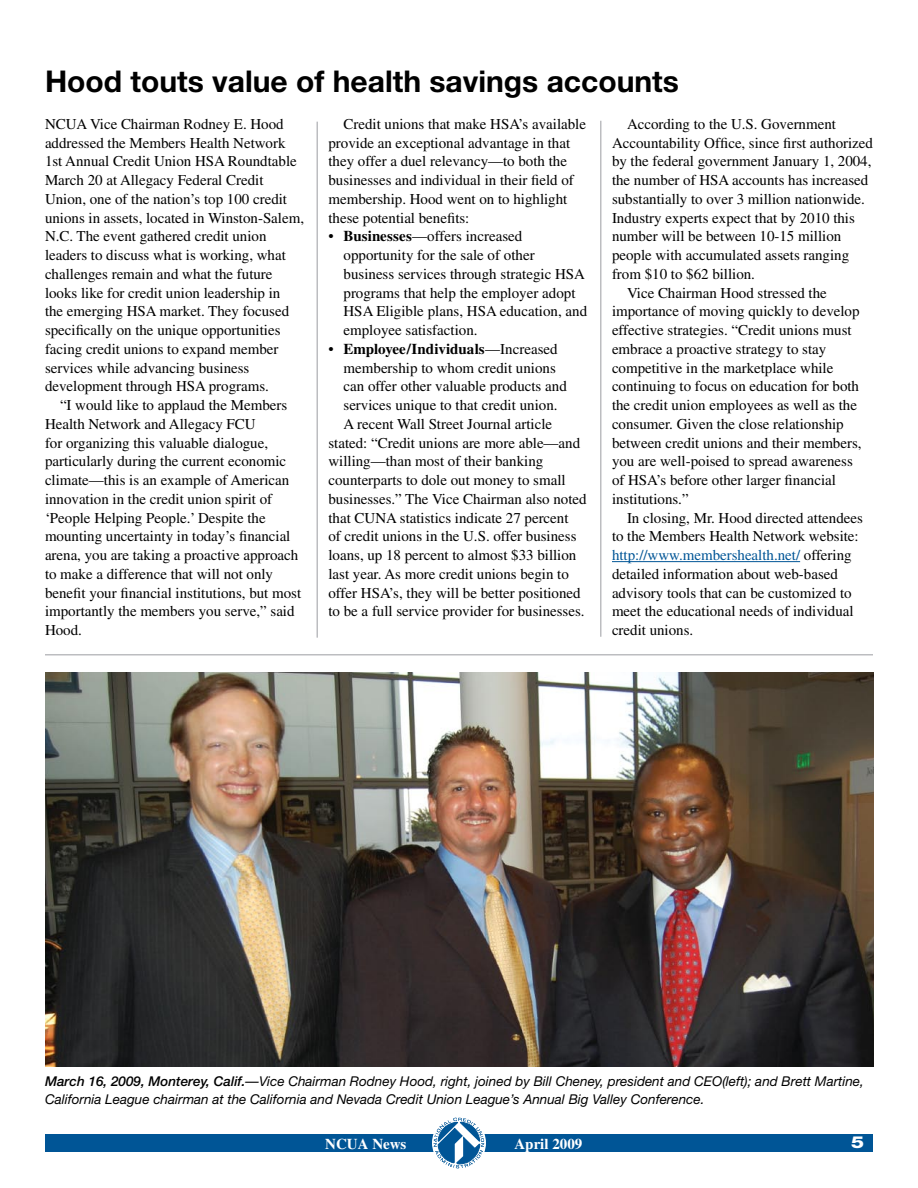
<style>
.page{position:relative;width:918px;height:1188px;background:#fff}
.page>*{position:absolute;margin:0;border:0;box-sizing:border-box;transform-origin:0 0}
.t1{font:700 30px "Helvetica Neue";color:#000}
.t2{font:800 16.5px "Helvetica Neue";color:#fff;scale:1.25 1}
.t3{font:15px/18.8px "Times";color:#000}
.t4{font:15px "Times";color:#005596}
.t5{font:700 15px "Times";color:#000}
.t6{font:700 15px "Times";color:#fff}
.t7{font:italic 13.5px/18.8px "Helvetica Neue";color:#000}
.s1{font-weight:700}
.s2{font-weight:400}
.s3{color:#000}
.s4{font-weight:500}
</style>
<div class="page">
<div style="left:45px;top:1134px;width:828px;height:18px;background:#005596"></div>
<svg style="left:432px;top:1116px;width:54px;height:54px"></svg>
<svg style="left:434px;top:1118px;width:50px;height:50px"></svg>
<hr style="left:317px;top:122px;width:1px;height:516px;background:#bcbdc0">
<hr style="left:612px;top:561px;width:188px;height:1px;background:#005596">
<hr style="left:600px;top:121px;width:2px;height:516px;background:#bcbdc0">
<img style="left:45px;top:673px;width:828px;height:394px">
<hr style="left:45px;top:654px;width:828px;height:2px;background:#bcbdc0">
<h1 class="t1" style="left:45px;top:62px;width:635px">Hood touts value of health savings accounts</h1>
<p class="t3" style="left:45px;top:114px;width:261px">NCUA Vice Chairman Rodney E. Hood addressed the Members Health Network 1st Annual Credit Union HSA Roundtable March 20 at Allegacy Federal Credit Union, one of the nation’s top 100 credit unions in assets, located in Winston-Salem, N.C. The event gathered credit union leaders to discuss what is working, what challenges remain and what the future looks like for credit union leadership in<br>the emerging HSA market. They focused specifically on the unique opportunities facing credit unions to expand member services while advancing business development through HSA programs.</p>
<p class="t3" style="left:45px;top:396px;width:258px;text-indent:15px">“I would like to applaud the Members Health Network and Allegacy FCU<br>for organizing this valuable dialogue, particularly during the current economic climate—this is an example of American innovation in the credit union spirit of ‘People Helping People.’ Despite the mounting uncertainty in today’s financial arena, you are taking a proactive approach to make a difference that will not only benefit your financial institutions, but most importantly the members you serve,” said Hood.</p>
<p class="t3" style="left:329px;top:114px;width:259px;text-indent:15px">Credit unions that make HSA’s available provide an exceptional advantage in that they offer a duel relevancy—to both the businesses and individual in their field of membership. Hood went on to highlight these potential benefits:</p>
<p class="t3" style="left:344px;top:227px;width:245px;text-indent:-15px">• <span class="s1">Businesses</span>—offers increased opportunity for the sale of other business services through strategic HSA programs that help the employer adopt HSA Eligible plans, HSA education, and employee satisfaction.</p>
<p class="t5" style="left:329px;top:340px;width:231px"><span class="s2">•</span> Employee/Individuals<span class="s2">—Increased</span></p>
<p class="t3" style="left:344px;top:358px;width:214px">membership to whom credit unions</p>
<p class="t3" style="left:344px;top:377px;width:225px">can offer other valuable products and</p>
<p class="t3" style="left:344px;top:396px;width:216px">services unique to that credit union.</p>
<p class="t3" style="left:344px;top:414px;width:210px">A recent Wall Street Journal article</p>
<p class="t3" style="left:329px;top:433px;width:253px">stated: “Credit unions are more able—and</p>
<p class="t3" style="left:329px;top:452px;width:216px">willing—than most of their banking</p>
<p class="t3" style="left:329px;top:471px;width:239px">counterparts to dole out money to small</p>
<p class="t3" style="left:329px;top:489px;width:260px">businesses.” The Vice Chairman also noted</p>
<p class="t3" style="left:329px;top:508px;width:242px">that CUNA statistics indicate 27 percent</p>
<p class="t3" style="left:329px;top:527px;width:250px">of credit unions in the U.S. offer business</p>
<p class="t3" style="left:329px;top:546px;width:249px">loans, up 18 percent to almost $33 billion</p>
<p class="t3" style="left:329px;top:564px;width:242px">last year. As more credit unions begin to</p>
<p class="t3" style="left:329px;top:583px;width:254px">offer HSA’s, they will be better positioned</p>
<p class="t3" style="left:329px;top:602px;width:258px">to be a full service provider for businesses.</p>
<p class="t3" style="left:627px;top:114px;width:211px">According to the U.S. Government</p>
<p class="t3" style="left:612px;top:133px;width:263px">Accountability Office, since first authorized</p>
<p class="t3" style="left:612px;top:152px;width:261px">by the federal government January 1, 2004,</p>
<p class="t3" style="left:612px;top:171px;width:258px">the number of HSA accounts has increased</p>
<p class="t3" style="left:612px;top:189px;width:254px">substantially to over 3 million nationwide.</p>
<p class="t3" style="left:612px;top:208px;width:244px">Industry experts expect that by 2010 this</p>
<p class="t3" style="left:612px;top:227px;width:231px">number will be between 10-15 million</p>
<p class="t3" style="left:612px;top:246px;width:239px">people with accumulated assets ranging</p>
<p class="t3" style="left:612px;top:264px;width:145px">from $10 to $62 billion.</p>
<p class="t3" style="left:627px;top:283px;width:201px">Vice Chairman Hood stressed the</p>
<p class="t3" style="left:612px;top:302px;width:249px">importance of moving quickly to develop</p>
<p class="t3" style="left:612px;top:321px;width:241px">effective strategies. “Credit unions must</p>
<p class="t3" style="left:612px;top:339px;width:216px">embrace a proactive strategy to stay</p>
<p class="t3" style="left:612px;top:358px;width:223px">competitive in the marketplace while</p>
<p class="t3" style="left:612px;top:377px;width:249px">continuing to focus on education for both</p>
<p class="t3" style="left:612px;top:396px;width:247px">the credit union employees as well as the</p>
<p class="t3" style="left:612px;top:414px;width:233px">consumer. Given the close relationship</p>
<p class="t3" style="left:612px;top:433px;width:251px">between credit unions and their members,</p>
<p class="t3" style="left:612px;top:452px;width:242px">you are well-poised to spread awareness</p>
<p class="t3" style="left:612px;top:471px;width:226px">of HSA’s before other larger financial</p>
<p class="t3" style="left:612px;top:489px;width:78px">institutions.”</p>
<p class="t3" style="left:627px;top:508px;width:237px">In closing, Mr. Hood directed attendees</p>
<p class="t3" style="left:612px;top:527px;width:248px">to the Members Health Network website:</p>
<p class="t4" style="left:612px;top:547px;width:241px">http://www.membershealth.net/ <span class="s3">offering</span></p>
<p class="t3" style="left:612px;top:564px;width:227px">detailed information about web-based</p>
<p class="t3" style="left:612px;top:583px;width:241px">advisory tools that can be customized to</p>
<p class="t3" style="left:612px;top:602px;width:243px">meet the educational needs of individual</p>
<p class="t3" style="left:612px;top:621px;width:83px">credit unions.</p>
<p class="t7" style="left:45px;top:1071px;width:820px"><span class="s4">March 16, 2009, Monterey, Calif.</span>—Vice Chairman Rodney Hood, right, joined by Bill Cheney, president and CEO(left); and Brett Martine,<br>California League chairman at the California and Nevada Credit Union League’s Annual Big Valley Conference.</p>
<p class="t6" style="left:325px;top:1135px;width:83px">NCUA News</p>
<p class="t6" style="left:515px;top:1135px;width:69px">April 2009</p>
<p class="t2" style="left:851px;top:1133px;width:12px">5</p>
</div>
